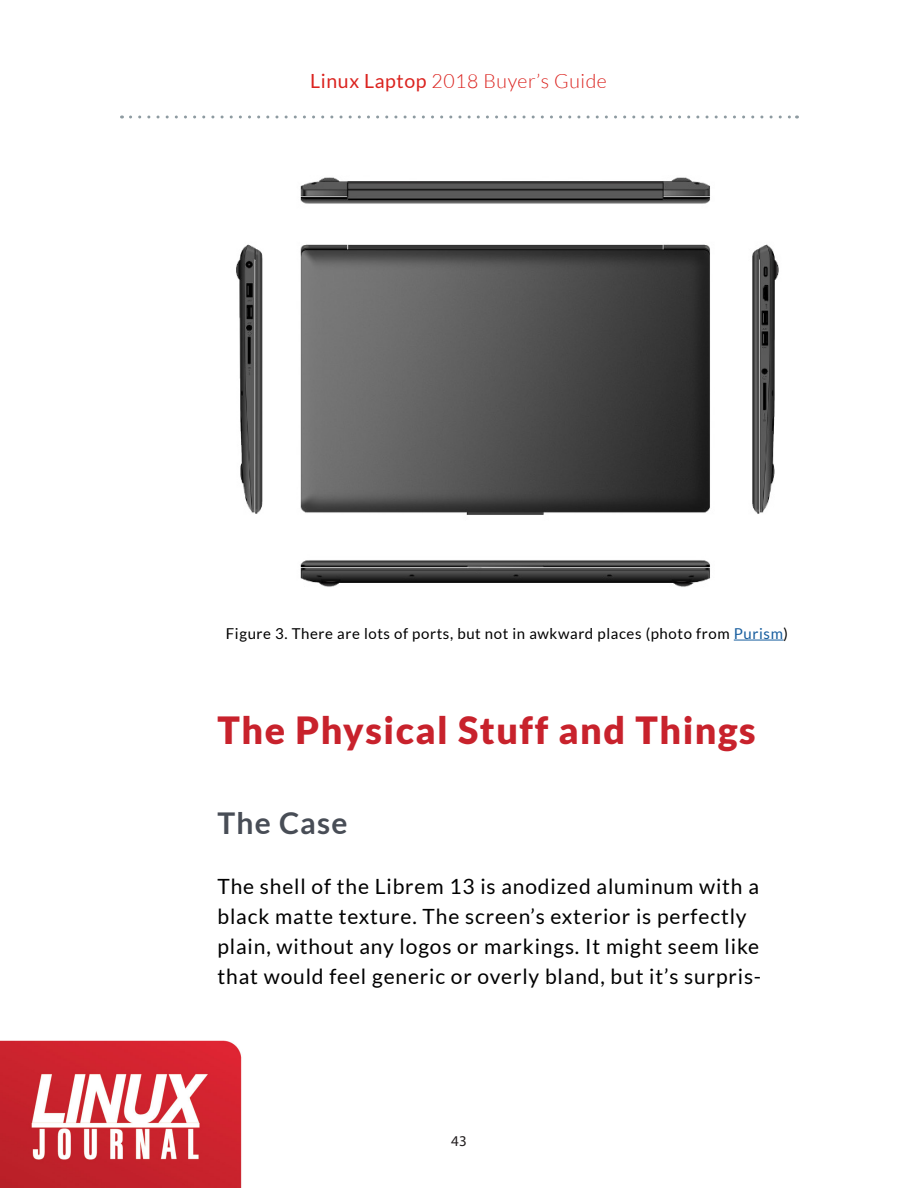
<style>
.page{position:relative;width:918px;height:1188px;background:#fff}
.page>*{position:absolute;margin:0;border:0;box-sizing:border-box;transform-origin:0 0}
.subhd{font:900 37.5px "Lato";letter-spacing:.04em;color:#c8222c}
.subhd-2{font:700 30px "Lato";letter-spacing:.04em;color:#484d56}
.subhd-3{font:21px/30px "Lato";letter-spacing:.04em;color:#000}
.t1{font:300 19.5px "Lato";letter-spacing:.03em;color:#db231f}
.subhd-4{font:15px "Lato";letter-spacing:.04em;color:#000}
.t2{font:15px "Myriad Pro";color:#231f20}
.s1{font-weight:400}
.s2{color:#175d9e}
</style>
<div class="page">
<svg style="left:130px;top:116px;width:667px;height:2px"></svg>
<img style="left:0;top:1040px;width:242px;height:148px">
<img style="left:236px;top:177px;width:543px;height:410px">
<hr style="left:734px;top:640px;width:50px;height:1px;background:#175d9e">
<p class="t1" style="left:310px;top:71px;width:298px"><span class="s1">Linux Laptop</span> 2018 Buyer’s Guide</p>
<p class="subhd-4" style="left:226px;top:625px;width:564px">Figure 3. There are lots of ports, but not in awkward places (photo from <span class="s2">Purism</span>)</p>
<p class="subhd" style="left:218px;top:708px;width:540px">The Physical Stuff and Things</p>
<p class="subhd-2" style="left:218px;top:806px;width:132px">The Case</p>
<p class="subhd-3" style="left:218px;top:871px;width:545px">The shell of the Librem 13 is anodized aluminum with a black matte texture. The screen’s exterior is perfectly plain, without any logos or markings. It might seem like that would feel generic or overly bland, but it’s surpris-</p>
<p class="t2" style="left:451px;top:1132px;width:17px">43</p>
</div>
